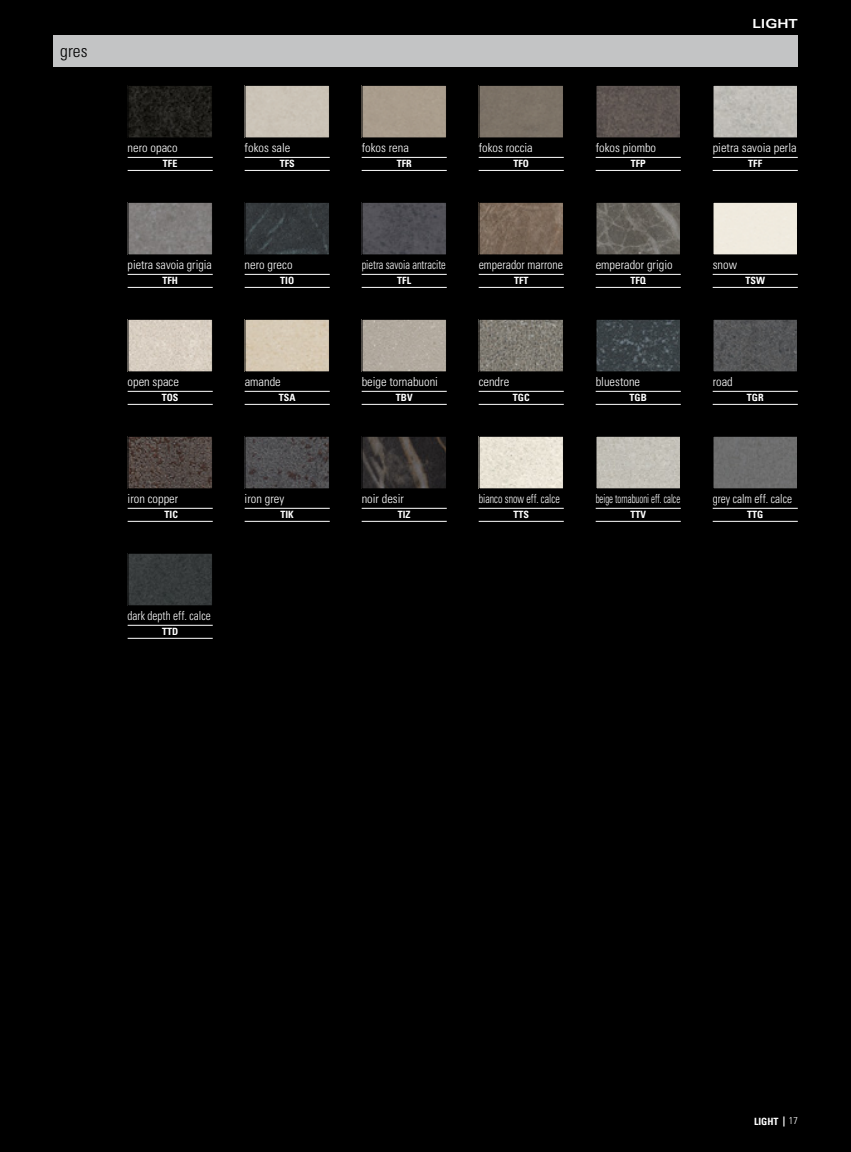
<style>
.page{position:relative;width:851px;height:1152px;background:#fff}
.page>*{position:absolute;margin:0;border:0;box-sizing:border-box;transform-origin:0 0}
.t1{font:300 condensed 17.5px "Univers";color:#000}
.t2{font:300 condensed 12.5px "Univers";color:#fff}
.t3{font:300 condensed 12.5px "Univers";color:#fff;scale:.9 1}
.t4{font:300 condensed 12.5px "Univers";color:#fff;scale:.7 1}
.t5{font:300 condensed 12.5px "Univers";color:#fff;scale:.83 1}
.t6{font:300 condensed 12.5px "Univers";color:#fff;scale:.8 1}
.t7{font:300 condensed 12.5px "Univers";color:#fff;scale:.95 1}
.t8{font:700 expanded 12.5px "Univers";color:#fff}
.t9{font:700 condensed 10px "Univers";color:#fff}
.s1{font-weight:300}
</style>
<div class="page">
<div style="left:0;top:0;width:850px;height:1152px;background:#000"></div>
<div style="left:53px;top:35px;width:744px;height:32px;background:#c3c4c5"></div>
<img style="left:130px;top:438px;width:81px;height:49px">
<div style="left:128px;top:436px;width:85px;height:53px;border:1px solid #000"></div>
<img style="left:130px;top:321px;width:81px;height:49px">
<div style="left:128px;top:319px;width:85px;height:53px;border:1px solid #000"></div>
<img style="left:246px;top:438px;width:82px;height:49px">
<div style="left:244px;top:436px;width:86px;height:53px;border:1px solid #000"></div>
<img style="left:363px;top:438px;width:81px;height:49px">
<div style="left:361px;top:436px;width:85px;height:53px;border:1px solid #000"></div>
<img style="left:714px;top:321px;width:81px;height:49px">
<div style="left:712px;top:319px;width:85px;height:53px;border:1px solid #000"></div>
<img style="left:714px;top:87px;width:81px;height:49px">
<div style="left:712px;top:85px;width:85px;height:53px;border:1px solid #000"></div>
<img style="left:130px;top:204px;width:81px;height:49px">
<div style="left:128px;top:202px;width:85px;height:53px;border:1px solid #000"></div>
<img style="left:246px;top:204px;width:82px;height:49px">
<div style="left:244px;top:202px;width:86px;height:53px;border:1px solid #000"></div>
<div style="left:246px;top:87px;width:82px;height:49px;background:#cbc3b7"></div>
<div style="left:244px;top:85px;width:86px;height:53px;border:1px solid #000"></div>
<img style="left:363px;top:204px;width:81px;height:49px">
<div style="left:361px;top:202px;width:85px;height:53px;border:1px solid #000"></div>
<div style="left:363px;top:87px;width:81px;height:49px;background:#a99c8c"></div>
<div style="left:361px;top:85px;width:85px;height:53px;border:1px solid #000"></div>
<img style="left:597px;top:204px;width:81px;height:49px">
<div style="left:595px;top:202px;width:85px;height:53px;border:1px solid #000"></div>
<div style="left:480px;top:87px;width:81px;height:49px;background:#7c7267"></div>
<div style="left:478px;top:85px;width:85px;height:53px;border:1px solid #000"></div>
<img style="left:480px;top:204px;width:81px;height:49px">
<div style="left:478px;top:202px;width:85px;height:53px;border:1px solid #000"></div>
<img style="left:597px;top:87px;width:81px;height:49px">
<div style="left:595px;top:85px;width:85px;height:53px;border:1px solid #000"></div>
<div style="left:714px;top:204px;width:81px;height:49px;background:#f0eadf"></div>
<div style="left:712px;top:202px;width:85px;height:53px;border:1px solid #000"></div>
<div style="left:363px;top:321px;width:81px;height:49px;background:#b2aa9f"></div>
<div style="left:361px;top:319px;width:85px;height:53px;border:1px solid #000"></div>
<div style="left:246px;top:321px;width:82px;height:49px;background:#d6c9b4"></div>
<div style="left:244px;top:319px;width:86px;height:53px;border:1px solid #000"></div>
<img style="left:480px;top:321px;width:81px;height:49px">
<div style="left:478px;top:319px;width:85px;height:53px;border:1px solid #000"></div>
<hr style="left:244px;top:391px;width:86px;height:1px;background:#fff">
<hr style="left:244px;top:404px;width:86px;height:1px;background:#fff">
<hr style="left:128px;top:508px;width:85px;height:1px;background:#fff">
<hr style="left:128px;top:521px;width:85px;height:1px;background:#fff">
<hr style="left:128px;top:625px;width:85px;height:1px;background:#fff">
<hr style="left:128px;top:638px;width:85px;height:1px;background:#fff">
<hr style="left:712px;top:274px;width:85px;height:1px;background:#fff">
<hr style="left:712px;top:287px;width:85px;height:1px;background:#fff">
<hr style="left:128px;top:391px;width:85px;height:1px;background:#fff">
<hr style="left:128px;top:404px;width:85px;height:1px;background:#fff">
<hr style="left:244px;top:508px;width:86px;height:1px;background:#fff">
<hr style="left:244px;top:521px;width:86px;height:1px;background:#fff">
<hr style="left:361px;top:508px;width:85px;height:1px;background:#fff">
<hr style="left:361px;top:521px;width:85px;height:1px;background:#fff">
<hr style="left:478px;top:508px;width:85px;height:1px;background:#fff">
<hr style="left:478px;top:521px;width:85px;height:1px;background:#fff">
<hr style="left:595px;top:508px;width:85px;height:1px;background:#fff">
<hr style="left:595px;top:521px;width:85px;height:1px;background:#fff">
<hr style="left:712px;top:508px;width:85px;height:1px;background:#fff">
<hr style="left:712px;top:521px;width:85px;height:1px;background:#fff">
<hr style="left:478px;top:391px;width:85px;height:1px;background:#fff">
<hr style="left:478px;top:404px;width:85px;height:1px;background:#fff">
<hr style="left:361px;top:391px;width:85px;height:1px;background:#fff">
<hr style="left:361px;top:404px;width:85px;height:1px;background:#fff">
<hr style="left:712px;top:391px;width:85px;height:1px;background:#fff">
<hr style="left:712px;top:404px;width:85px;height:1px;background:#fff">
<hr style="left:712px;top:157px;width:85px;height:1px;background:#fff">
<hr style="left:712px;top:170px;width:85px;height:1px;background:#fff">
<hr style="left:128px;top:157px;width:85px;height:1px;background:#fff">
<hr style="left:128px;top:170px;width:85px;height:1px;background:#fff">
<hr style="left:128px;top:274px;width:85px;height:1px;background:#fff">
<hr style="left:128px;top:287px;width:85px;height:1px;background:#fff">
<hr style="left:244px;top:274px;width:86px;height:1px;background:#fff">
<hr style="left:244px;top:287px;width:86px;height:1px;background:#fff">
<hr style="left:244px;top:157px;width:86px;height:1px;background:#fff">
<hr style="left:244px;top:170px;width:86px;height:1px;background:#fff">
<hr style="left:361px;top:274px;width:85px;height:1px;background:#fff">
<hr style="left:361px;top:287px;width:85px;height:1px;background:#fff">
<hr style="left:361px;top:157px;width:85px;height:1px;background:#fff">
<hr style="left:361px;top:170px;width:85px;height:1px;background:#fff">
<hr style="left:595px;top:274px;width:85px;height:1px;background:#fff">
<hr style="left:595px;top:287px;width:85px;height:1px;background:#fff">
<hr style="left:478px;top:157px;width:85px;height:1px;background:#fff">
<hr style="left:478px;top:170px;width:85px;height:1px;background:#fff">
<hr style="left:478px;top:274px;width:85px;height:1px;background:#fff">
<hr style="left:478px;top:287px;width:85px;height:1px;background:#fff">
<hr style="left:595px;top:157px;width:85px;height:1px;background:#fff">
<hr style="left:595px;top:170px;width:85px;height:1px;background:#fff">
<img style="left:597px;top:321px;width:81px;height:49px">
<div style="left:595px;top:319px;width:85px;height:53px;border:1px solid #000"></div>
<hr style="left:595px;top:391px;width:85px;height:1px;background:#fff">
<hr style="left:595px;top:404px;width:85px;height:1px;background:#fff">
<div style="left:597px;top:438px;width:81px;height:49px;background:#c3c0b7"></div>
<div style="left:595px;top:436px;width:85px;height:53px;border:1px solid #000"></div>
<img style="left:480px;top:438px;width:81px;height:49px">
<div style="left:478px;top:436px;width:85px;height:53px;border:1px solid #000"></div>
<div style="left:714px;top:438px;width:81px;height:49px;background:#6d6d6d"></div>
<div style="left:712px;top:436px;width:85px;height:53px;border:1px solid #000"></div>
<div style="left:130px;top:555px;width:81px;height:49px;background:#363a3b"></div>
<div style="left:128px;top:553px;width:85px;height:53px;border:1px solid #000"></div>
<img style="left:130px;top:87px;width:81px;height:49px">
<div style="left:128px;top:85px;width:85px;height:53px;border:1px solid #000"></div>
<h1 class="t1" style="left:60px;top:40px;width:29px">gres</h1>
<p class="t8" style="left:752px;top:16px;width:47px">LIGHT</p>
<p class="t2" style="left:361px;top:140px;width:49px">fokos rena</p>
<p class="t2" style="left:478px;top:140px;width:56px">fokos roccia</p>
<p class="t2" style="left:595px;top:140px;width:62px">fokos piombo</p>
<p class="t2" style="left:244px;top:140px;width:47px">fokos sale</p>
<p class="t2" style="left:128px;top:140px;width:51px">nero opaco</p>
<p class="t2" style="left:712px;top:140px;width:85px">pietra savoia perla</p>
<p class="t9" style="left:280px;top:158px;width:16px">TFS</p>
<p class="t9" style="left:513px;top:158px;width:17px">TFO</p>
<p class="t9" style="left:163px;top:158px;width:16px">TFE</p>
<p class="t9" style="left:748px;top:158px;width:15px">TFF</p>
<p class="t9" style="left:396px;top:158px;width:16px">TFR</p>
<p class="t9" style="left:630px;top:158px;width:17px">TFP</p>
<p class="t2" style="left:128px;top:257px;width:86px">pietra savoia grigia</p>
<p class="t2" style="left:244px;top:257px;width:49px">nero greco</p>
<p class="t9" style="left:162px;top:275px;width:17px">TFH</p>
<p class="t9" style="left:280px;top:275px;width:15px">TIO</p>
<p class="t5" style="left:361px;top:257px;width:103px">pietra savoia antracite</p>
<p class="t9" style="left:397px;top:275px;width:15px">TFL</p>
<p class="t7" style="left:478px;top:257px;width:90px">emperador marrone</p>
<p class="t9" style="left:514px;top:275px;width:16px">TFT</p>
<p class="t2" style="left:595px;top:257px;width:79px">emperador grigio</p>
<p class="t9" style="left:630px;top:275px;width:17px">TFQ</p>
<p class="t2" style="left:712px;top:257px;width:26px">snow</p>
<p class="t9" style="left:745px;top:275px;width:21px">TSW</p>
<p class="t2" style="left:128px;top:374px;width:53px">open space</p>
<p class="t9" style="left:162px;top:392px;width:18px">TOS</p>
<p class="t2" style="left:244px;top:374px;width:38px">amande</p>
<p class="t2" style="left:361px;top:374px;width:78px">beige tornabuoni</p>
<p class="t2" style="left:478px;top:374px;width:32px">cendre</p>
<p class="t9" style="left:279px;top:392px;width:18px">TSA</p>
<p class="t2" style="left:595px;top:374px;width:46px">bluestone</p>
<p class="t9" style="left:629px;top:392px;width:19px">TGB</p>
<p class="t2" style="left:712px;top:374px;width:22px">road</p>
<p class="t9" style="left:396px;top:392px;width:18px">TBV</p>
<p class="t9" style="left:513px;top:392px;width:18px">TGC</p>
<p class="t9" style="left:746px;top:392px;width:18px">TGR</p>
<p class="t2" style="left:128px;top:491px;width:52px">iron copper</p>
<p class="t2" style="left:244px;top:491px;width:41px">iron grey</p>
<p class="t2" style="left:361px;top:491px;width:44px">noir desir</p>
<p class="t6" style="left:478px;top:491px;width:103px">bianco snow eff. calce</p>
<p class="t4" style="left:595px;top:491px;width:122px">beige tornabuoni eff. calce</p>
<p class="t3" style="left:712px;top:491px;width:90px">grey calm eff. calce</p>
<p class="t9" style="left:165px;top:508px;width:15px">TIC</p>
<p class="t9" style="left:280px;top:508px;width:15px">TIK</p>
<p class="t9" style="left:398px;top:508px;width:14px">TIZ</p>
<p class="t9" style="left:513px;top:508px;width:17px">TTS</p>
<p class="t9" style="left:630px;top:508px;width:17px">TTV</p>
<p class="t9" style="left:747px;top:508px;width:18px">TTG</p>
<p class="t3" style="left:128px;top:607px;width:94px">dark depth eff. calce</p>
<p class="t9" style="left:162px;top:625px;width:18px">TTD</p>
<p class="t9" style="left:753px;top:1115px;width:45px">LIGHT | <span class="s1">17</span></p>
</div>
